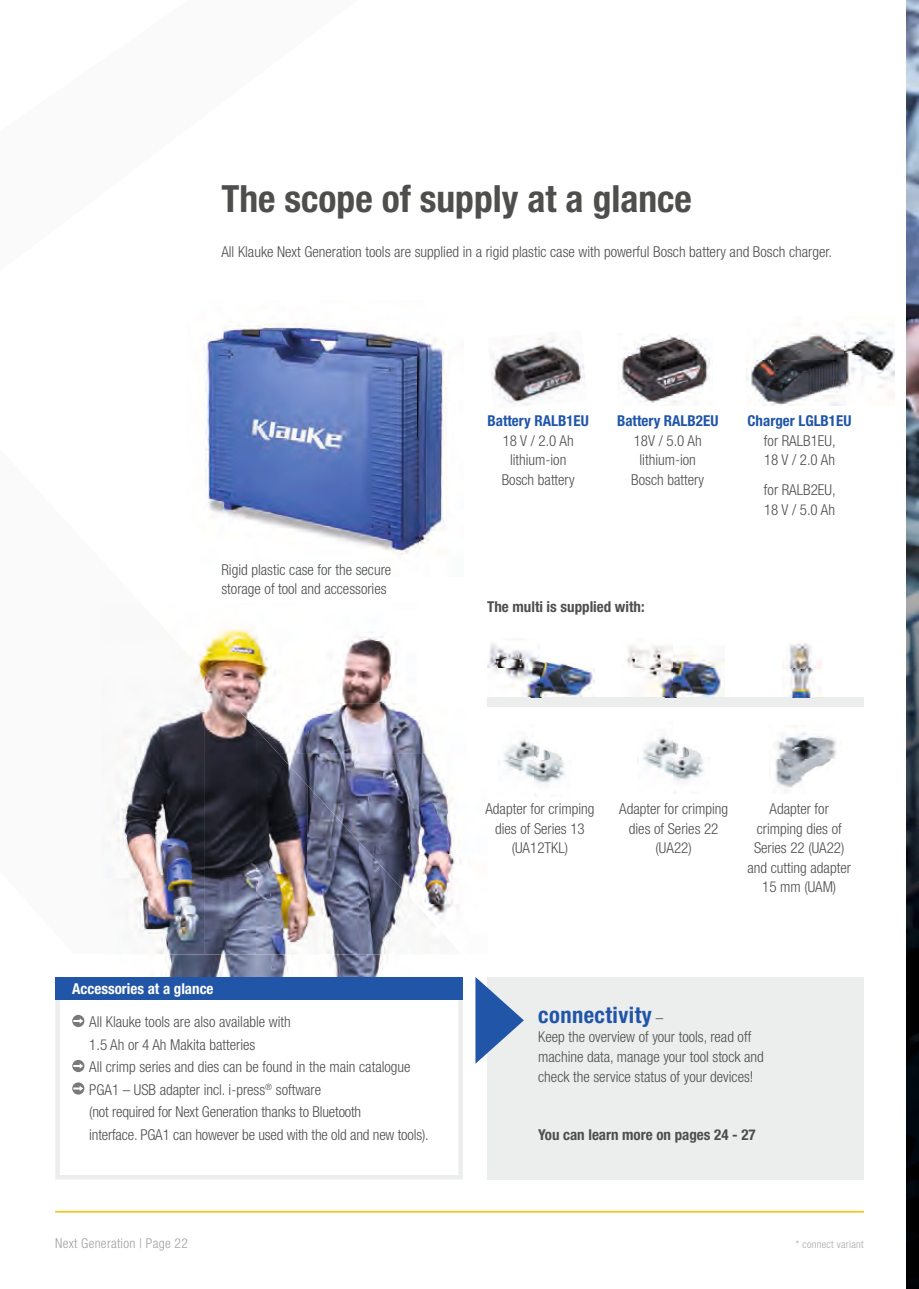
<style>
.page{position:relative;width:919px;height:1289px;background:#fff}
.page>*{position:absolute;margin:0;border:0;box-sizing:border-box;transform-origin:0 0}
.t1{font:700 condensed 37.5px "Helvetica Neue LT Pro";color:#4e4e4d}
.t2{font:700 condensed 22.5px "Helvetica Neue LT Pro";letter-spacing:.02em;color:#2055a7}
.t3{font:300 condensed 15px/19.5px "Helvetica Neue LT Pro";color:#4e4e4d;text-align:center}
.t4{font:700 condensed 15px "Helvetica Neue LT Pro";color:#4e4e4d}
.t5{font:700 condensed 15px "Helvetica Neue LT Pro";color:#2055a7}
.t6{font:700 condensed 15px "Helvetica Neue LT Pro";color:#fff}
.t7{font:300 condensed 13.5px "Helvetica Neue LT Pro";letter-spacing:.02em;color:#a0a1a1}
.t8{font:300 condensed 10.5px "Helvetica Neue LT Pro";letter-spacing:.03em;color:#a5a6a6}
.s1{font-weight:300;font-size:15px;color:#4e4e4d}
</style>
<div class="page">
<img style="left:906px;top:0;width:12px;height:1288px">
<svg style="left:55px;top:999px;width:408px;height:180px"></svg>
<img style="left:205px;top:628px;width:191px;height:75px">
<img style="left:256px;top:703px;width:169px;height:50px">
<img style="left:308px;top:753px;width:145px;height:50px">
<img style="left:359px;top:803px;width:96px;height:51px">
<img style="left:411px;top:854px;width:51px;height:44px">
<img style="left:108px;top:654px;width:97px;height:300px">
<img style="left:204px;top:672px;width:52px;height:282px">
<img style="left:256px;top:729px;width:52px;height:225px">
<img style="left:307px;top:785px;width:52px;height:169px">
<img style="left:359px;top:841px;width:52px;height:113px">
<img style="left:410px;top:898px;width:49px;height:56px">
<img style="left:165px;top:954px;width:223px;height:23px">
<hr style="left:55px;top:1210px;width:808px;height:2px;background:#f1c628">
<img style="left:769px;top:725px;width:67px;height:66px">
<img style="left:498px;top:739px;width:67px;height:45px">
<img style="left:618px;top:335px;width:92px;height:70px">
<img style="left:746px;top:331px;width:148px;height:74px">
<img style="left:637px;top:736px;width:67px;height:45px">
<div style="left:487px;top:977px;width:376px;height:202px;background:#eceded"></div>
<div style="left:487px;top:697px;width:376px;height:10px;background:#eceded"></div>
<svg style="left:475px;top:977px;width:49px;height:86px"></svg>
<svg style="left:72px;top:1014px;width:12px;height:13px"></svg>
<svg style="left:72px;top:1059px;width:12px;height:13px"></svg>
<svg style="left:72px;top:1082px;width:12px;height:12px"></svg>
<div style="left:55px;top:977px;width:408px;height:22px;background:#2055a7"></div>
<img style="left:203px;top:323px;width:244px;height:232px">
<img style="left:626px;top:645px;width:98px;height:53px">
<img style="left:487px;top:638px;width:107px;height:60px">
<img style="left:782px;top:643px;width:39px;height:54px">
<img style="left:782px;top:697px;width:39px;height:1px">
<img style="left:491px;top:337px;width:94px;height:69px">
<h1 class="t1" style="left:221px;top:175px;width:472px">The scope of supply at a glance</h1>
<p class="t3" style="left:221px;top:241px;width:612px">All Klauke Next Generation tools are supplied in a rigid plastic case with powerful Bosch battery and Bosch charger.</p>
<p class="t3" style="left:221px;top:559px;width:171px;text-align:left">Rigid plastic case for the secure storage of tool and accessories</p>
<p class="t5" style="left:487px;top:412px;width:103px">Battery RALB1EU</p>
<p class="t3" style="left:501px;top:430px;width:74px">18 V / 2.0 Ah lithium-ion<br>Bosch battery</p>
<p class="t5" style="left:617px;top:412px;width:103px">Battery RALB2EU</p>
<p class="t3" style="left:631px;top:430px;width:74px">18V / 5.0 Ah lithium-ion<br>Bosch battery</p>
<p class="t5" style="left:747px;top:412px;width:105px">Charger LGLB1EU</p>
<p class="t3" style="left:763px;top:430px;width:73px;text-align:left">for RALB1EU,<br>18 V / 2.0 Ah</p>
<p class="t3" style="left:763px;top:480px;width:73px;text-align:left">for RALB2EU,<br>18 V / 5.0 Ah</p>
<p class="t4" style="left:487px;top:598px;width:159px">The multi is supplied with:</p>
<p class="t6" style="left:72px;top:979px;width:143px">Accessories at a glance</p>
<p class="t3" style="left:89px;top:1010px;width:341px;line-height:22.5px;text-align:left">All Klauke tools are also available with<br>1.5 Ah or 4 Ah Makita batteries<br>All crimp series and dies can be found in the main catalogue PGA1 – USB adapter incl. i-press<sup>®</sup> software<br>(not required for Next Generation thanks to Bluetooth<br>interface. PGA1 can however be used with the old and new tools).</p>
<p class="t7" style="left:55px;top:1235px;width:134px">Next Generation | Page 22</p>
<p class="t3" style="left:485px;top:799px;width:110px">Adapter for crimping dies of Series 13 (UA12TKL)</p>
<p class="t3" style="left:619px;top:799px;width:110px">Adapter for crimping dies of Series 22 (UA22)</p>
<p class="t3" style="left:747px;top:799px;width:105px">Adapter for crimping dies of<br>Series 22 (UA22) and cutting adapter<br>15 mm (UAM)</p>
<h2 class="t2" style="left:538px;top:1001px;width:127px">connectivity <span class="s1">–</span></h2>
<p class="t3" style="left:538px;top:1027px;width:227px;text-align:left">Keep the overview of your tools, read off machine data, manage your tool stock and check the service status of your devices!</p>
<p class="t4" style="left:538px;top:1125px;width:219px">You can learn more on pages 24 - 27</p>
<p class="t8" style="left:795px;top:1238px;width:69px">* connect variant</p>
</div>
